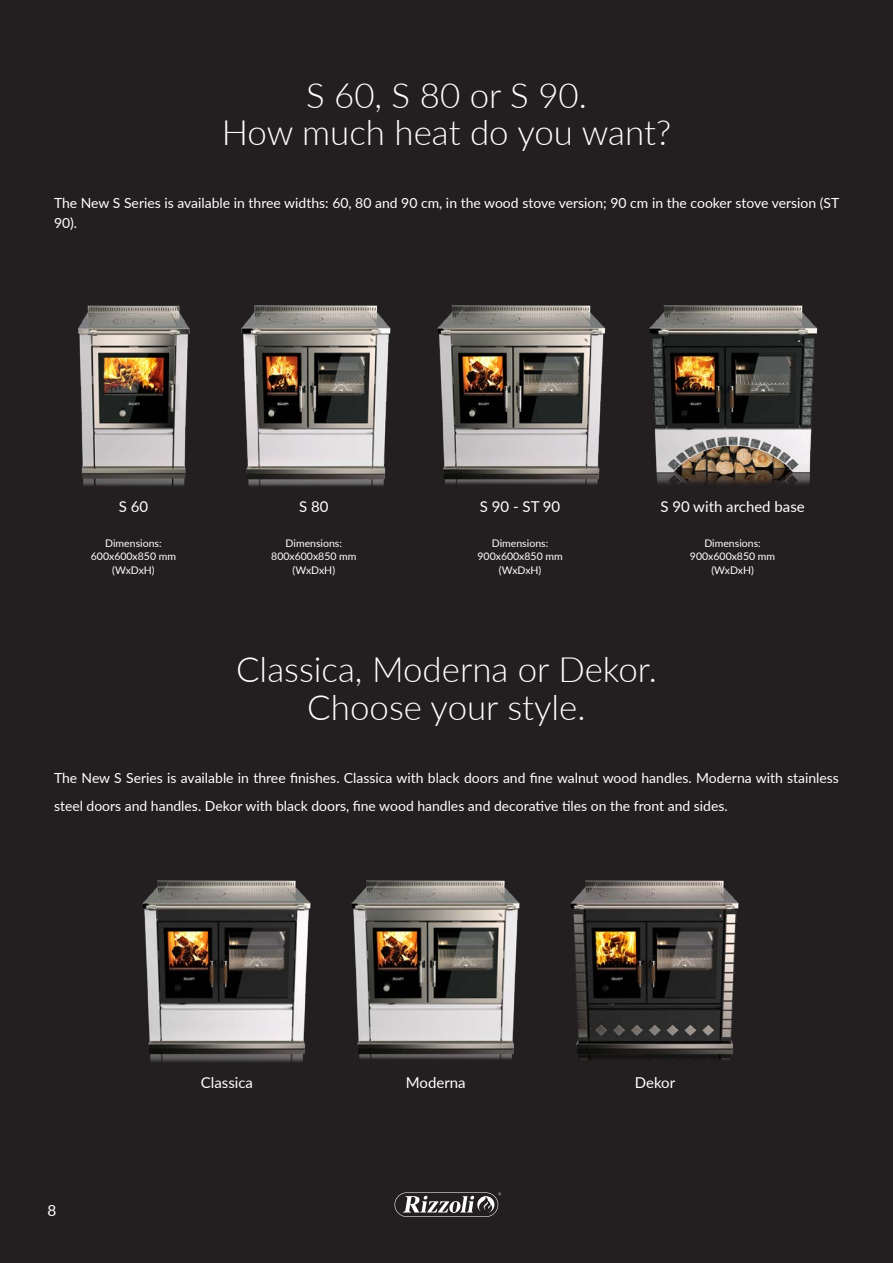
<style>
.page{position:relative;width:893px;height:1263px;background:#231f20}
.page>*{position:absolute;margin:0;border:0;box-sizing:border-box;transform-origin:0 0}
.t1{font:300 34.8px "Lato";color:#fff}
.t2{font:15.3px "Lato";color:#fff}
.t3{font:15px "Lato";color:#fff}
.t4{font:13.95px/19.5px "Lato";color:#fff}
.t5{font:10.5px "Lato";color:#fff}
</style>
<div class="page">
<svg style="left:395px;top:1192px;width:106px;height:25px"></svg>
<img style="left:78px;top:305px;width:112px;height:181px">
<img style="left:241px;top:305px;width:150px;height:181px">
<img style="left:437px;top:305px;width:169px;height:180px">
<img style="left:649px;top:305px;width:169px;height:179px">
<img style="left:351px;top:880px;width:169px;height:180px">
<img style="left:570px;top:880px;width:169px;height:180px">
<img style="left:142px;top:880px;width:169px;height:182px">
<p class="t1" style="left:306px;top:71px;width:282px">S 60, S 80 or S 90.</p>
<p class="t1" style="left:222px;top:109px;width:451px">How much heat do you want?</p>
<p class="t4" style="left:54px;top:193px;width:787px">The New S Series is available in three widths: 60, 80 and 90 cm, in the wood stove version; 90 cm in the cooker stove version (ST<br>90).</p>
<p class="t3" style="left:119px;top:496px;width:31px">S 60</p>
<p class="t3" style="left:299px;top:496px;width:31px">S 80</p>
<p class="t3" style="left:480px;top:496px;width:82px">S 90 - ST 90</p>
<p class="t3" style="left:660px;top:496px;width:146px">S 90 with arched base</p>
<p class="t5" style="left:105px;top:535px;width:58px">Dimensions:</p>
<p class="t5" style="left:91px;top:549px;width:87px">600x600x850 mm</p>
<p class="t5" style="left:112px;top:562px;width:44px">(WxDxH)</p>
<p class="t5" style="left:286px;top:535px;width:58px">Dimensions:</p>
<p class="t5" style="left:271px;top:549px;width:87px">800x600x850 mm</p>
<p class="t5" style="left:293px;top:562px;width:44px">(WxDxH)</p>
<p class="t5" style="left:492px;top:535px;width:58px">Dimensions:</p>
<p class="t5" style="left:477px;top:549px;width:87px">900x600x850 mm</p>
<p class="t5" style="left:499px;top:562px;width:44px">(WxDxH)</p>
<p class="t5" style="left:704px;top:535px;width:58px">Dimensions:</p>
<p class="t5" style="left:690px;top:549px;width:87px">900x600x850 mm</p>
<p class="t5" style="left:711px;top:562px;width:44px">(WxDxH)</p>
<p class="t1" style="left:236px;top:645px;width:422px">Classica, Moderna or Dekor.</p>
<p class="t1" style="left:307px;top:683px;width:280px">Choose your style.</p>
<p class="t4" style="left:54px;top:763px;width:786px;line-height:27.9px">The New S Series is available in three finishes. Classica with black doors and fine walnut wood handles. Moderna with stainless steel doors and handles. Dekor with black doors, fine wood handles and decorative tiles on the front and sides.</p>
<p class="t2" style="left:48px;top:1199px;width:10px">8</p>
<p class="t3" style="left:201px;top:1071px;width:54px">Classica</p>
<p class="t3" style="left:406px;top:1071px;width:61px">Moderna</p>
<p class="t3" style="left:635px;top:1071px;width:42px">Dekor</p>
</div>
